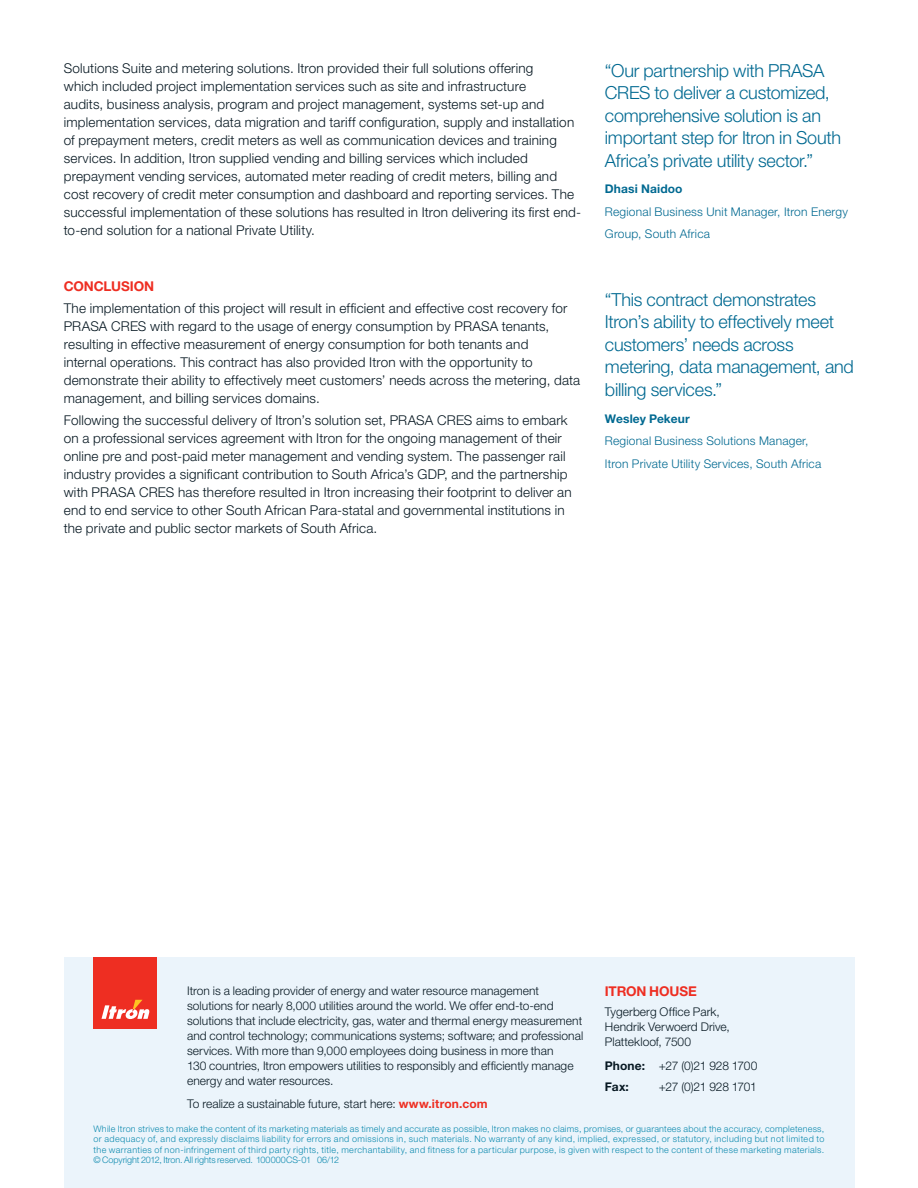
<style>
.page{position:relative;width:918px;height:1188px;background:#fff}
.page>*{position:absolute;margin:0;border:0;box-sizing:border-box;transform-origin:0 0}
.t1{font:300 18px/22.5px "Helvetica Neue LT Std";letter-spacing:-.015em;color:#006991}
.t2{font:300 13.5px/18px "Helvetica Neue LT Std";letter-spacing:.015em;color:#071822}
.t3{font:700 13.5px "Helvetica Neue LT Std";letter-spacing:-.01em;color:#ee2e22}
.t4{font:300 12px/15px "Helvetica Neue LT Std";letter-spacing:.005em;color:#071822}
.t5{font:300 12px/22.5px "Helvetica Neue LT Std";letter-spacing:.02em;color:#006991}
.t6{font:300 12px/20.4px "Helvetica Neue LT Std";letter-spacing:-.03em;color:#071822}
.t7{font:700 12px "Helvetica Neue LT Std";letter-spacing:.01em;color:#006991}
.t8{font:300 12px "Helvetica Neue LT Std";letter-spacing:-.035em;color:#071822}
.t9{font:300 9px/10.5px "Helvetica Neue LT Std";color:#0d8aaf;text-align:justify}
.s1{font-weight:700;color:#ee2e22}
.s2{font-weight:700}
</style>
<div class="page">
<div style="left:64px;top:957px;width:790px;height:231px;background:#ebf4fb"></div>
<div style="left:94px;top:957px;width:63px;height:71px;background:#ee2e22"></div>
<svg style="left:102px;top:1000px;width:48px;height:19px"></svg>
<p class="t2" style="left:64px;top:59px;width:519px">Solutions Suite and metering solutions. Itron provided their full solutions offering<br>which included project implementation services such as site and infrastructure<br>audits, business analysis, program and project management, systems set-up and implementation services, data migration and tariff configuration, supply and installation of prepayment meters, credit meters as well as communication devices and training services. In addition, Itron supplied vending and billing services which included prepayment vending services, automated meter reading of credit meters, billing and cost recovery of credit meter consumption and dashboard and reporting services. The successful implementation of these solutions has resulted in Itron delivering its first end&shy;to-end solution for a national Private Utility.</p>
<p class="t3" style="left:64px;top:278px;width:92px">CONCLUSION</p>
<p class="t2" style="left:64px;top:299px;width:518px">The implementation of this project will result in efficient and effective cost recovery for PRASA CRES with regard to the usage of energy consumption by PRASA tenants, resulting in effective measurement of energy consumption for both tenants and<br>internal operations. This contract has also provided Itron with the opportunity to demonstrate their ability to effectively meet customers’ needs across the metering, data management, and billing services domains.</p>
<p class="t2" style="left:64px;top:411px;width:509px">Following the successful delivery of Itron’s solution set, PRASA CRES aims to embark on a professional services agreement with Itron for the ongoing management of their online pre and post-paid meter management and vending system. The passenger rail industry provides a significant contribution to South Africa’s GDP, and the partnership with PRASA CRES has therefore resulted in Itron increasing their footprint to deliver an end to end service to other South African Para-statal and governmental institutions in the private and public sector markets of South Africa.</p>
<h1 class="t1" style="left:605px;top:59px;width:238px">“Our partnership with PRASA<br>CRES to deliver a customized, comprehensive solution is an important step for Itron in South<br>Africa’s private utility sector.”</h1>
<p class="t7" style="left:605px;top:182px;width:79px">Dhasi Naidoo</p>
<p class="t5" style="left:605px;top:200px;width:245px">Regional Business Unit Manager, Itron Energy<br>Group, South Africa</p>
<h1 class="t1" style="left:605px;top:288px;width:251px">“This contract demonstrates<br>Itron’s ability to effectively meet customers’ needs across metering, data management, and billing services.”</h1>
<p class="t7" style="left:605px;top:411px;width:86px">Wesley Pekeur</p>
<p class="t5" style="left:605px;top:429px;width:218px">Regional Business Solutions Manager,<br>Itron Private Utility Services, South Africa</p>
<p class="t4" style="left:187px;top:983px;width:398px">Itron is a leading provider of energy and water resource management solutions for nearly 8,000 utilities around the world. We offer end-to-end solutions that include electricity, gas, water and thermal energy measurement and control technology; communications systems; software; and professional services. With more than 9,000 employees doing business in more than<br>130 countries, Itron empowers utilities to responsibly and efficiently manage energy and water resources.</p>
<p class="t4" style="left:187px;top:1096px;width:302px">To realize a sustainable future, start here: <span class="s1">www.itron.com</span></p>
<p class="t3" style="left:605px;top:983px;width:84px">ITRON HOUSE</p>
<p class="t4" style="left:605px;top:1004px;width:127px">Tygerberg Office Park,<br>Hendrik Verwoerd Drive,<br>Plattekloof, 7500</p>
<p class="t6" style="left:605px;top:1056px;width:154px"><span class="s2">Phone:</span> +27 (0)21 928 1700<br><span class="s2">Fax:</span></p>
<p class="t8" style="left:659px;top:1079px;width:99px">+27 (0)21 928 1701</p>
<p class="t9" style="left:94px;top:1123px;width:732px">While Itron strives to make the content of its marketing materials as timely and accurate as possible, Itron makes no claims, promises, or guarantees about the accuracy, completeness, or adequacy of, and expressly disclaims liability for errors and omissions in, such materials. No warranty of any kind, implied, expressed, or statutory, including but not limited to the warranties of non-infringement of third party rights, title, merchantability, and fitness for a particular purpose, is given with respect to the content of these marketing materials. © Copyright 2012, Itron. All rights reserved. 100000CS-01 06/12</p>
</div>
